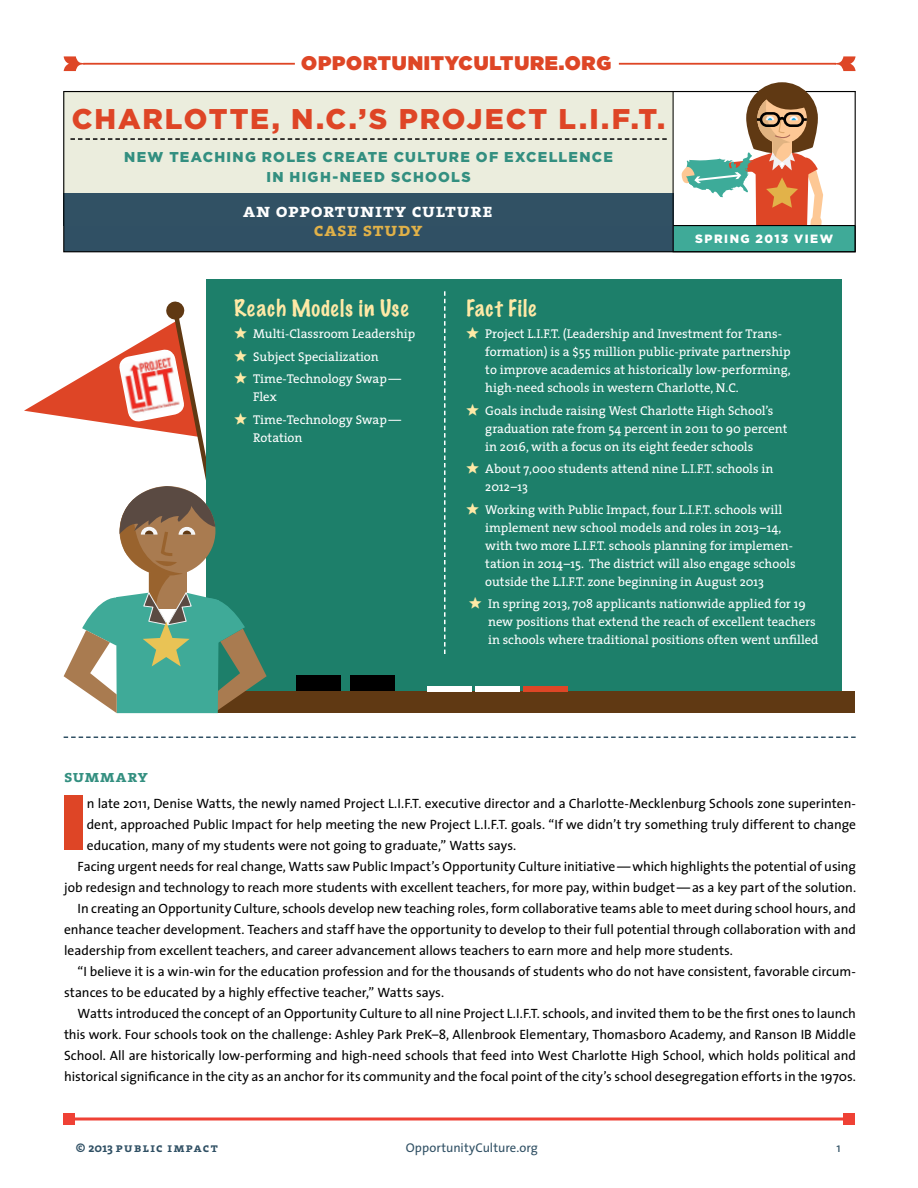
<style>
.page{position:relative;width:918px;height:1188px;background:#fff}
.page>*{position:absolute;margin:0;border:0;box-sizing:border-box;transform-origin:0 0}
.t1{font:900 77.55px "Gotham";color:#de4526}
.t2{font:57px "The Serif Bold Expert";color:#e9c355}
.t3{font:900 28.5px "Gotham";letter-spacing:.065em;color:#de4526}
.t4{font:100 21px "Marker Felt";letter-spacing:.04em;color:#ffe9a6}
.t5{font:900 19.65px "Gotham";letter-spacing:.04em;color:#de4626}
.t6{font:19.5px "The Serif Bold Caps";letter-spacing:.035em;color:#fff}
.t7{font:19.5px "The Serif Bold Caps";letter-spacing:.03em;color:#e1b148}
.t8{font:17.25px "The Serif Bold Caps";letter-spacing:.04em;color:#338f80}
.t9{font:900 14.25px/19.5px "Gotham";letter-spacing:.09em;color:#338f80;text-align:center}
.t10{font:13.5px "The Sans";color:#000}
.t11{font:12.75px/18px "The Serif";color:#fff}
.t12{font:12.75px "The Sans";letter-spacing:.005em;color:#305064}
.t13{font:12.75px "The Serif Bold Caps";letter-spacing:.105em;color:#305064}
.t14{font:900 12px "Gotham";letter-spacing:.12em;color:#fff}
.s1{font-family:"The Serif Bold Expert";font-size:15px;color:#ffe9a6}
.s2{font-family:"The Serif";font-weight:700}
</style>
<div class="page">
<hr style="left:69px;top:1118px;width:780px;height:2px;background:#ef4135">
<div style="left:63px;top:1113px;width:12px;height:12px;background:#ef4135"></div>
<div style="left:843px;top:1113px;width:12px;height:12px;background:#ef4135"></div>
<svg style="left:64px;top:736px;width:792px;height:2px"></svg>
<div style="left:63px;top:91px;width:610px;height:103px;background:#ebeddd"></div>
<div style="left:673px;top:226px;width:182px;height:26px;background:#3faa98"></div>
<div style="left:64px;top:194px;width:609px;height:58px;background:#305064"></div>
<hr style="left:619px;top:63px;width:217px;height:2px;background:#de4626">
<svg style="left:835px;top:56px;width:21px;height:15px"></svg>
<hr style="left:83px;top:63px;width:212px;height:2px;background:#de4626">
<svg style="left:64px;top:56px;width:20px;height:15px"></svg>
<svg style="left:681px;top:82px;width:142px;height:143px"></svg>
<div style="left:63px;top:193px;width:611px;height:33px;background:#315164"></div>
<hr style="left:673px;top:92px;width:1px;height:134px;background:#000">
<hr style="left:673px;top:225px;width:182px;height:1px;background:#000">
<div style="left:63px;top:90px;width:793px;height:162px;border:1px solid #000"></div>
<svg style="left:70px;top:138px;width:597px;height:2px"></svg>
<div style="left:207px;top:279px;width:635px;height:413px;background:#1d7f6a"></div>
<div style="left:194px;top:691px;width:661px;height:22px;background:#603913"></div>
<div style="left:296px;top:675px;width:45px;height:16px;background:#000"></div>
<div style="left:351px;top:675px;width:44px;height:16px;background:#000"></div>
<div style="left:428px;top:686px;width:44px;height:5px;background:#fff"></div>
<div style="left:475px;top:686px;width:45px;height:5px;background:#fff"></div>
<div style="left:523px;top:686px;width:44px;height:5px;background:#de4626"></div>
<svg style="left:444px;top:291px;width:2px;height:363px"></svg>
<svg style="left:24px;top:301px;width:243px;height:412px"></svg>
<h3 class="t5" style="left:301px;top:49px;width:311px">OPPORTUNITYCULTURE.ORG</h3>
<h3 class="t3" style="left:72px;top:100px;width:595px">CHARLOTTE, N.C.’S PROJECT L.I.F.T.</h3>
<p class="t9" style="left:124px;top:147px;width:490px">NEW TEACHING ROLES CREATE CULTURE OF EXCELLENCE<br>IN HIGH-NEED SCHOOLS</p>
<h3 class="t6" style="left:243px;top:194px;width:251px">an opportunity culture</h3>
<h3 class="t7" style="left:314px;top:213px;width:110px">case study</h3>
<p class="t14" style="left:695px;top:230px;width:11px">SPRING</p>
<p class="t14" style="left:756px;top:230px;width:60px">2013 VIEW</p>
<h3 class="t4" style="left:234px;top:291px;width:176px">Reach Models in Use</h3>
<p class="t11" style="left:234px;top:322px;width:183px;line-height:22.5px"><span class="s1">?</span> Multi-Classroom Leadership <span class="s1">?</span> Subject Specialization<br><span class="s1">?</span> Time-Technology Swap—</p>
<p class="t11" style="left:234px;top:385px;width:169px;line-height:22.5px;text-indent:19px">Flex<br><span class="s1">?</span> Time-Technology Swap—</p>
<p class="t11" style="left:253px;top:428px;width:51px">Rotation</p>
<h2 class="t2" style="left:141px;top:597px;width:51px">?</h2>
<h3 class="t4" style="left:466px;top:291px;width:71px">Fact File</h3>
<p class="t11" style="left:485px;top:325px;width:307px;text-indent:-19px"><span class="s1">?</span> Project L.I.F.T. (Leadership and Investment for Trans&shy;formation) is a $55 million public-private partnership to improve academics at historically low-performing, high-need schools in western Charlotte, N.C.</p>
<p class="t11" style="left:485px;top:401px;width:304px;text-indent:-19px"><span class="s1">?</span> Goals include raising West Charlotte High School’s graduation rate from 54 percent in 2011 to 90 percent in 2016, with a focus on its eight feeder schools</p>
<p class="t11" style="left:485px;top:460px;width:290px;text-indent:-19px"><span class="s1">?</span> About 7,000 students attend nine L.I.F.T. schools in<br>2012–13</p>
<p class="t11" style="left:485px;top:500px;width:312px;text-indent:-19px"><span class="s1">?</span> Working with Public Impact, four L.I.F.T. schools will implement new school models and roles in 2013–14, with two more L.I.F.T. schools planning for implemen&shy;tation in 2014–15. The district will also engage schools outside the L.I.F.T. zone beginning in August 2013</p>
<p class="t11" style="left:488px;top:595px;width:329px;text-indent:-19px"><span class="s1">?</span> In spring 2013, 708 applicants nationwide applied for 19 new positions that extend the reach of excellent teachers</p>
<p class="t11" style="left:488px;top:631px;width:332px">in schools where traditional positions often went unfilled</p>
<p class="t8" style="left:64px;top:762px;width:85px">summary</p>
<h1 class="t1" style="left:61px;top:767px;width:26px">I</h1>
<p class="t10" style="left:87px;top:792px;width:771px">n late 2011, Denise Watts, the newly named Project L.I.F.T. executive director and a Charlotte-Mecklenburg Schools zone superinten-</p>
<p class="t10" style="left:87px;top:813px;width:771px">dent, approached Public Impact for help meeting the new Project L.I.F.T. goals. “If we didn’t try something truly different to change</p>
<p class="t10" style="left:87px;top:834px;width:431px">education, many of my students were not going to graduate,” Watts says.</p>
<p class="t10" style="left:78px;top:855px;width:780px">Facing urgent needs for real change, Watts saw Public Impact’s Opportunity Culture initiative—which highlights the potential of using</p>
<p class="t10" style="left:64px;top:876px;width:793px">job redesign and technology to reach more students with excellent teachers, for more pay, within budget—as a key part of the solution.</p>
<p class="t10" style="left:78px;top:897px;width:780px">In creating an Opportunity Culture, schools develop new teaching roles, form collaborative teams able to meet during school hours, and</p>
<p class="t10" style="left:64px;top:918px;width:793px">enhance teacher development. Teachers and staff have the opportunity to develop to their full potential through collaboration with and</p>
<p class="t10" style="left:64px;top:939px;width:670px">leadership from excellent teachers, and career advancement allows teachers to earn more and help more students.</p>
<p class="t10" style="left:78px;top:960px;width:780px">“I believe it is a win-win for the education profession and for the thousands of students who do not have consistent, favorable circum-</p>
<p class="t10" style="left:64px;top:981px;width:382px">stances to be educated by a highly effective teacher,” Watts says.</p>
<p class="t10" style="left:78px;top:1002px;width:780px">Watts introduced the concept of an Opportunity Culture to all nine Project L.I.F.T. schools, and invited them to be the first ones to launch</p>
<p class="t10" style="left:64px;top:1023px;width:793px">this work. Four schools took on the challenge: Ashley Park PreK–8, Allenbrook Elementary, Thomasboro Academy, and Ranson IB Middle</p>
<p class="t10" style="left:64px;top:1044px;width:794px">School. All are historically low-performing and high-need schools that feed into West Charlotte High School, which holds political and</p>
<p class="t10" style="left:64px;top:1065px;width:793px">historical significance in the city as an anchor for its community and the focal point of the city’s school desegregation efforts in the 1970s.</p>
<p class="t13" style="left:76px;top:1137px;width:143px">© <span class="s2">2013</span> public impact</p>
<p class="t12" style="left:406px;top:1137px;width:134px">OpportunityCulture.org</p>
<p class="t12" style="left:837px;top:1137px;width:6px">1</p>
</div>
